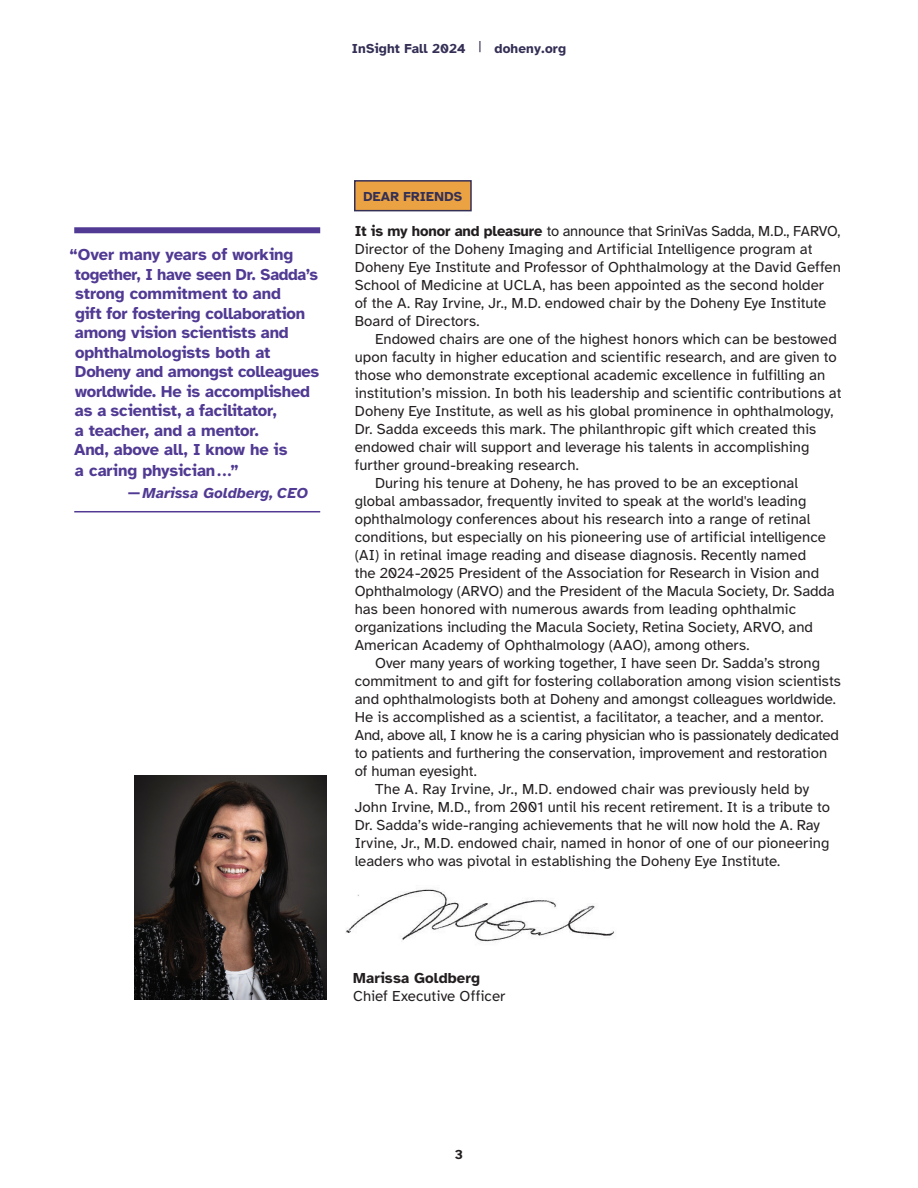
<style>
.page{position:relative;width:918px;height:1188px;background:#fff}
.page>*{position:absolute;margin:0;border:0;box-sizing:border-box;transform-origin:0 0}
.t1{font:700 16.5px/19.5px "Atkinson Hyperlegible";letter-spacing:-.015em;color:#513a93}
.t2{font:15px/18px "Atkinson Hyperlegible";color:#231f20}
.t3{font:15px "Atkinson Hyperlegible";letter-spacing:-.02em;color:#231f20}
.t4{font:italic 700 15px "Atkinson Hyperlegible";letter-spacing:.005em;color:#513a93}
.t5{font:700 15px "Atkinson Hyperlegible";letter-spacing:.005em;color:#231f20}
.t6{font:700 13.5px "Atkinson Hyperlegible";letter-spacing:.01em;color:#342f55}
.t7{font:700 13.5px "Atkinson Hyperlegible";color:#231f20}
.s1{font-size:15px}
.s2{font-weight:700}
</style>
<div class="page">
<img style="left:345px;top:889px;width:269px;height:53px">
<img style="left:134px;top:775px;width:192px;height:225px">
<div style="left:355px;top:181px;width:116px;height:30px;background:#eba242"></div>
<div style="left:354px;top:180px;width:118px;height:31px;border:2px solid #342f55"></div>
<div style="left:74px;top:227px;width:246px;height:6px;background:#513a93"></div>
<hr style="left:74px;top:511px;width:246px;height:1px;background:#513a93">
<p class="t6" style="left:352px;top:41px;width:216px">InSight Fall 2024 <sup>|</sup> doheny.org</p>
<p class="t1" style="left:70px;top:245px;width:251px">“Over many years of working together, I have seen Dr. Sadda’s strong commitment to and<br>gift for fostering collaboration among vision scientists and ophthalmologists both at<br>Doheny and amongst colleagues worldwide. He is accomplished as a scientist, a facilitator,<br>a teacher, and a mentor.<br>And, above all, I know he is<br>a caring physician<span class="s1">...</span>”</p>
<p class="t4" style="left:128px;top:484px;width:182px">— Marissa Goldberg, CEO</p>
<p class="t6" style="left:364px;top:189px;width:100px">DEAR FRIENDS</p>
<p class="t2" style="left:355px;top:223px;width:488px"><span class="s2">It is my honor and pleasure</span> to announce that SriniVas Sadda, M.D., FARVO, Director of the Doheny Imaging and Artificial Intelligence program at Doheny Eye Institute and Professor of Ophthalmology at the David Geffen School of Medicine at UCLA, has been appointed as the second holder<br>of the A. Ray Irvine, Jr., M.D. endowed chair by the Doheny Eye Institute Board of Directors.</p>
<p class="t2" style="left:375px;top:331px;width:463px">Endowed chairs are one of the highest honors which can be bestowed</p>
<p class="t2" style="left:355px;top:349px;width:484px">upon faculty in higher education and scientific research, and are given to</p>
<p class="t2" style="left:355px;top:367px;width:472px">those who demonstrate exceptional academic excellence in fulfilling an</p>
<p class="t2" style="left:355px;top:385px;width:488px">institution’s mission. In both his leadership and scientific contributions at</p>
<p class="t2" style="left:355px;top:403px;width:480px">Doheny Eye Institute, as well as his global prominence in ophthalmology,</p>
<p class="t2" style="left:355px;top:421px;width:463px">Dr. Sadda exceeds this mark. The philanthropic gift which created this</p>
<p class="t2" style="left:355px;top:439px;width:456px">endowed chair will support and leverage his talents in accomplishing</p>
<p class="t2" style="left:355px;top:457px;width:226px">further ground-breaking research.</p>
<p class="t2" style="left:375px;top:475px;width:424px">During his tenure at Doheny, he has proved to be an exceptional</p>
<p class="t2" style="left:355px;top:493px;width:453px">global ambassador, frequently invited to speak at the world's leading</p>
<p class="t2" style="left:355px;top:511px;width:457px">ophthalmology conferences about his research into a range of retinal</p>
<p class="t2" style="left:355px;top:529px;width:473px">conditions, but especially on his pioneering use of artificial intelligence</p>
<p class="t2" style="left:355px;top:547px;width:453px">(AI) in retinal image reading and disease diagnosis. Recently named</p>
<p class="t2" style="left:355px;top:565px;width:466px">the 2024-2025 President of the Association for Research in Vision and</p>
<p class="t2" style="left:355px;top:583px;width:482px">Ophthalmology (ARVO) and the President of the Macula Society, Dr. Sadda</p>
<p class="t2" style="left:355px;top:601px;width:443px">has been honored with numerous awards from leading ophthalmic</p>
<p class="t2" style="left:355px;top:619px;width:460px">organizations including the Macula Society, Retina Society, ARVO, and</p>
<p class="t2" style="left:355px;top:637px;width:396px">American Academy of Ophthalmology (AAO), among others.</p>
<p class="t2" style="left:375px;top:655px;width:447px">Over many years of working together, I have seen Dr. Sadda’s strong</p>
<p class="t2" style="left:355px;top:673px;width:488px">commitment to and gift for fostering collaboration among vision scientists</p>
<p class="t2" style="left:355px;top:691px;width:483px">and ophthalmologists both at Doheny and amongst colleagues worldwide.</p>
<p class="t2" style="left:355px;top:709px;width:470px">He is accomplished as a scientist, a facilitator, a teacher, and a mentor.</p>
<p class="t3" style="left:355px;top:727px;width:486px">And, above all, I know he is a caring physician who is passionately dedicated</p>
<p class="t2" style="left:355px;top:745px;width:474px">to patients and furthering the conservation, improvement and restoration</p>
<p class="t2" style="left:355px;top:763px;width:124px">of human eyesight.</p>
<p class="t2" style="left:375px;top:781px;width:436px">The A. Ray Irvine, Jr., M.D. endowed chair was previously held by</p>
<p class="t2" style="left:355px;top:799px;width:477px">John Irvine, M.D., from 2001 until his recent retirement. It is a tribute to</p>
<p class="t2" style="left:355px;top:817px;width:467px">Dr. Sadda’s wide-ranging achievements that he will now hold the A. Ray</p>
<p class="t2" style="left:355px;top:835px;width:476px">Irvine, Jr., M.D. endowed chair, named in honor of one of our pioneering</p>
<p class="t2" style="left:355px;top:853px;width:427px">leaders who was pivotal in establishing the Doheny Eye Institute.</p>
<p class="t5" style="left:353px;top:969px;width:128px">Marissa Goldberg</p>
<p class="t2" style="left:353px;top:987px;width:154px">Chief Executive Officer</p>
<p class="t7" style="left:455px;top:1147px;width:10px">3</p>
</div>
